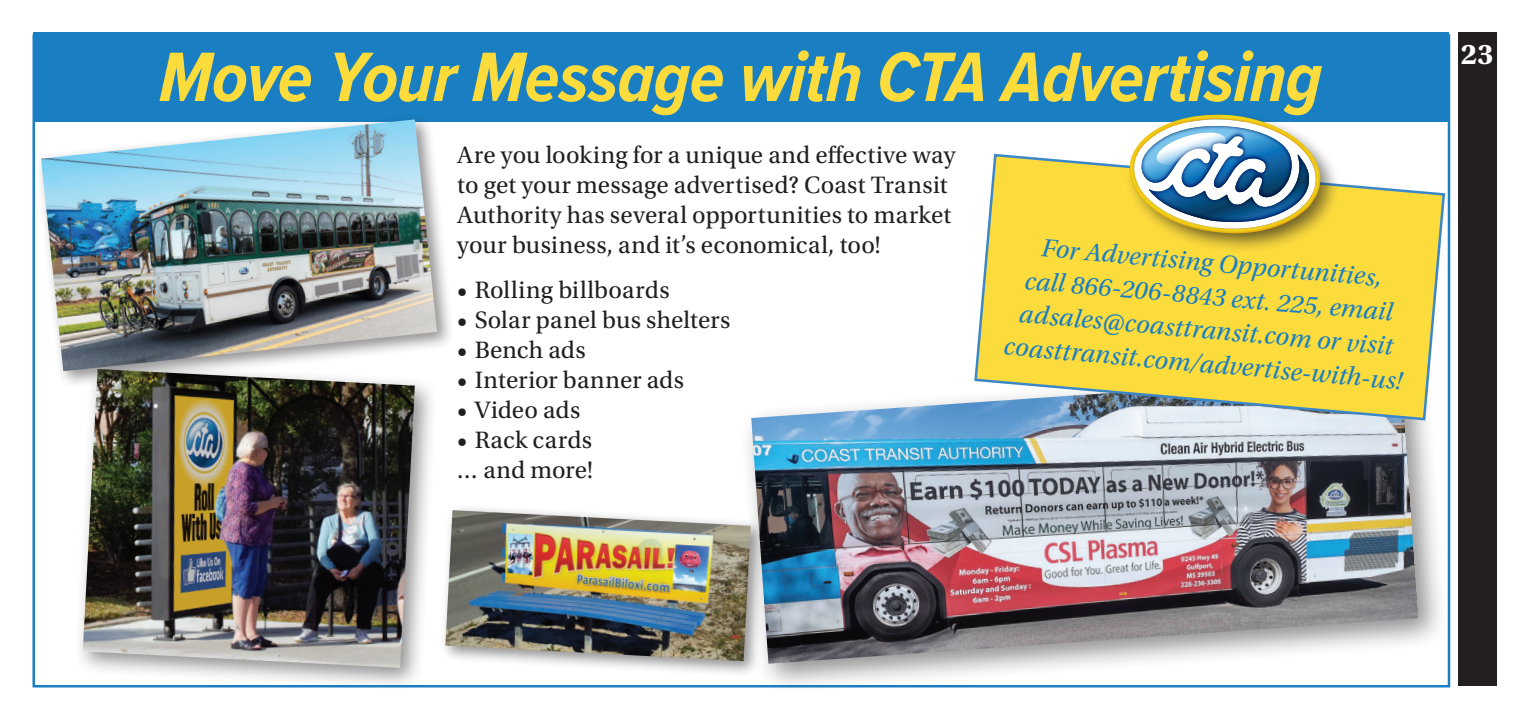
<style>
.page{position:relative;width:1530px;height:720px;background:#fff}
.page>*{position:absolute;margin:0;border:0;box-sizing:border-box;transform-origin:0 0}
.t1{font:italic 700 72.5px "Proxima Nova Cond";letter-spacing:-.005em;color:#fcdb3c}
.t2{font:700 30px "Utopia Std";color:#fff}
.t3{font:italic 26.5px/33.8px "Utopia Std";color:#197fc2;text-align:center}
.t4{font:25px/30px "Utopia Std";letter-spacing:.01em;color:#231f20}
</style>
<div class="page">
<div style="left:32px;top:34px;width:1418px;height:654px;background:#fff;border:2px solid #197fc2"></div>
<div style="left:34px;top:32px;width:1415px;height:90px;background:#197fc2"></div>
<div style="left:73px;top:360px;width:366px;height:332px;background:#231f20;opacity:.5"></div>
<img style="left:83px;top:389px;width:332px;height:279px">
<div style="left:739px;top:361px;width:709px;height:333px;background:#231f20;opacity:.5"></div>
<img style="left:751px;top:373px;width:667px;height:291px">
<svg style="left:973px;top:153px;width:473px;height:269px;background:#efd95f"></svg>
<div style="left:1125px;top:110px;width:216px;height:144px;background:#231f20;opacity:.5"></div>
<img style="left:1129px;top:114px;width:196px;height:120px">
<div style="left:439px;top:503px;width:328px;height:175px;background:#231f20;opacity:.5"></div>
<img style="left:445px;top:510px;width:306px;height:151px">
<div style="left:34px;top:113px;width:421px;height:276px;background:#231f20;opacity:.5"></div>
<img style="left:41px;top:119px;width:396px;height:252px">
<div style="left:1458px;top:32px;width:38px;height:654px;background:#231f20"></div>
<h1 class="t1" style="left:159px;top:24px;width:1165px">Move Your Message with CTA Advertising</h1>
<p class="t4" style="left:457px;top:141px;width:500px">Are you looking for a unique and effective way to get your message advertised? Coast Transit Authority has several opportunities to market your business, and it’s economical, too!</p>
<p class="t4" style="left:457px;top:276px;width:214px">• Rolling billboards</p>
<p class="t4" style="left:457px;top:306px;width:275px">• Solar panel bus shelters</p>
<p class="t4" style="left:457px;top:336px;width:130px">• Bench ads</p>
<p class="t4" style="left:457px;top:366px;width:228px">• Interior banner ads</p>
<p class="t4" style="left:457px;top:396px;width:125px">• Video ads</p>
<p class="t4" style="left:457px;top:426px;width:137px">• Rack cards … and more!</p>
<p class="t3" style="left:1014px;top:229px;width:401px;rotate:5deg">For Advertising Opportunities,<br>call 866-206-8843 ext. 225, email adsales@coasttransit.com or visit coasttransit.com/advertise-with-us!</p>
<p class="t2" style="left:1461px;top:37px;width:34px">23</p>
</div>
